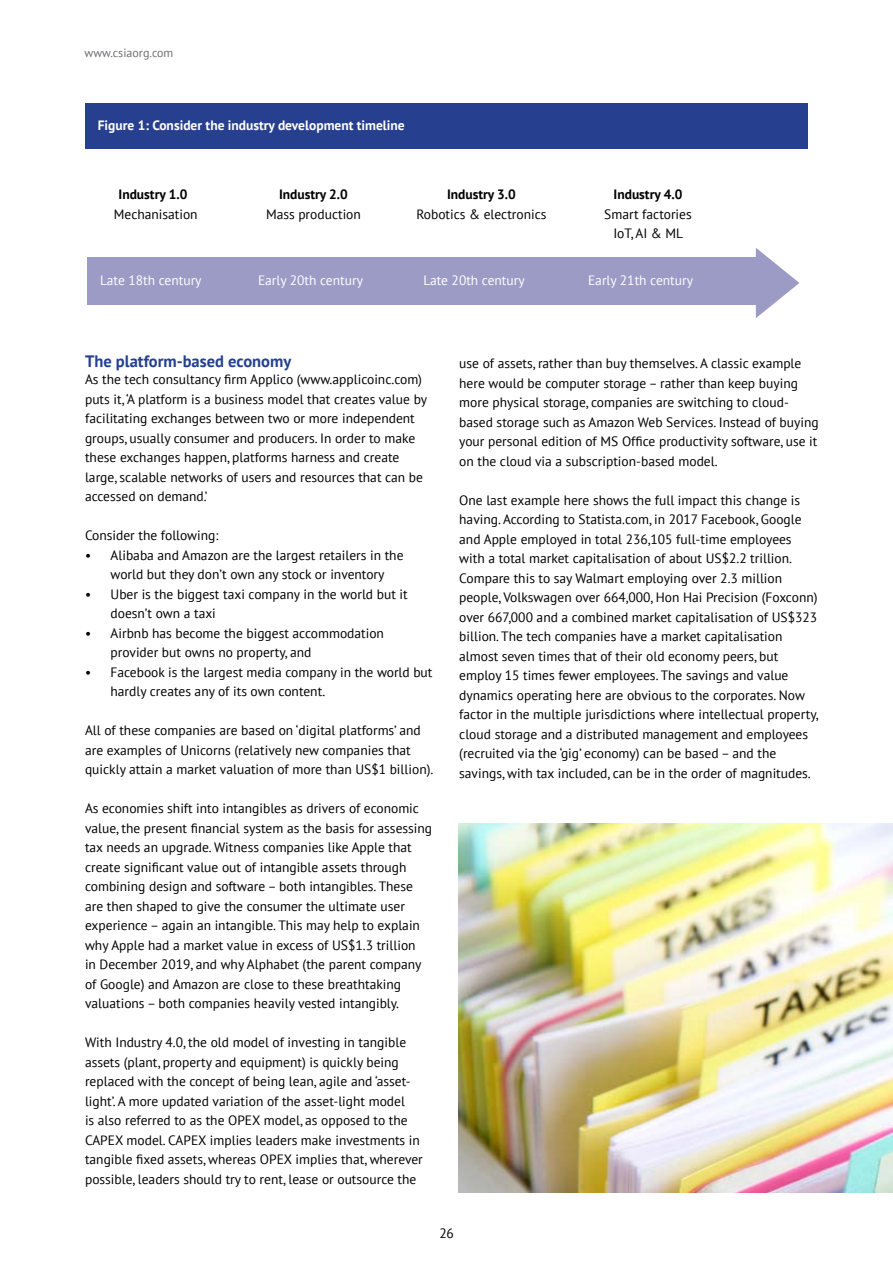
<style>
.page{position:relative;width:893px;height:1263px;background:#fff}
.page>*{position:absolute;margin:0;border:0;box-sizing:border-box;transform-origin:0 0}
.t1{font:700 16.5px "PT Sans";color:#25408f}
.t2{font:13.5px/19.5px "PT Sans";color:#000}
.t3{font:13.5px "PT Sans";color:#fff}
.t4{font:700 13.5px "PT Sans";color:#fff}
.t5{font:700 13.5px "PT Sans";color:#000}
.t6{font:12px "PT Sans";color:#6d6e71}
</style>
<div class="page">
<img style="left:458px;top:823px;width:435px;height:369px">
<div style="left:87px;top:257px;width:672px;height:48px;background:#9b9bc5"></div>
<svg style="left:756px;top:248px;width:43px;height:70px"></svg>
<div style="left:85px;top:103px;width:722px;height:46px;background:#26408f"></div>
<p class="t6" style="left:85px;top:46px;width:90px">www.csiaorg.com</p>
<p class="t4" style="left:98px;top:116px;width:308px">Figure 1: Consider the industry development timeline</p>
<p class="t5" style="left:119px;top:186px;width:70px">Industry 1.0</p>
<p class="t5" style="left:279px;top:186px;width:70px">Industry 2.0</p>
<p class="t5" style="left:447px;top:186px;width:70px">Industry 3.0</p>
<p class="t5" style="left:613px;top:186px;width:70px">Industry 4.0</p>
<p class="t2" style="left:114px;top:204px;width:85px">Mechanisation</p>
<p class="t2" style="left:266px;top:204px;width:96px">Mass production</p>
<p class="t2" style="left:416px;top:204px;width:132px">Robotics &amp; electronics</p>
<p class="t2" style="left:604px;top:204px;width:89px;text-align:center">Smart factories<br>IoT, AI &amp; ML</p>
<p class="t3" style="left:100px;top:272px;width:103px">Late 18th century</p>
<p class="t3" style="left:258px;top:272px;width:106px">Early 20th century</p>
<p class="t3" style="left:423px;top:272px;width:103px">Late 20th century</p>
<p class="t3" style="left:588px;top:272px;width:106px">Early 21th century</p>
<p class="t1" style="left:85px;top:351px;width:208px">The platform-based economy</p>
<p class="t2" style="left:85px;top:370px;width:344px">As the tech consultancy firm Applico (www.applicoinc.com) puts it, ‘A platform is a business model that creates value by facilitating exchanges between two or more independent groups, usually consumer and producers. In order to make these exchanges happen, platforms harness and create large, scalable networks of users and resources that can be accessed on demand.’</p>
<p class="t2" style="left:85px;top:526px;width:135px">Consider the following:</p>
<p class="t2" style="left:85px;top:545px;width:320px;text-align:center">• Alibaba and Amazon are the largest retailers in the world but they don’t own any stock or inventory</p>
<p class="t2" style="left:111px;top:584px;width:299px;text-indent:-26px">• Uber is the biggest taxi company in the world but it doesn’t own a taxi</p>
<p class="t2" style="left:111px;top:623px;width:275px;text-indent:-26px">• Airbnb has become the biggest accommodation provider but owns no property, and</p>
<p class="t2" style="left:111px;top:662px;width:323px;text-indent:-26px">• Facebook is the largest media company in the world but hardly creates any of its own content.</p>
<p class="t2" style="left:85px;top:720px;width:350px">All of these companies are based on ‘digital platforms’ and are examples of Unicorns (relatively new companies that quickly attain a market valuation of more than US$1 billion).</p>
<p class="t2" style="left:85px;top:798px;width:349px">As economies shift into intangibles as drivers of economic value, the present financial system as the basis for assessing tax needs an upgrade. Witness companies like Apple that create significant value out of intangible assets through combining design and software – both intangibles. These are then shaped to give the consumer the ultimate user experience – again an intangible. This may help to explain why Apple had a market value in excess of US$1.3 trillion<br>in December 2019, and why Alphabet (the parent company of Google) and Amazon are close to these breathtaking valuations – both companies heavily vested intangibly.</p>
<p class="t2" style="left:85px;top:1032px;width:339px">With Industry 4.0, the old model of investing in tangible assets (plant, property and equipment) is quickly being replaced with the concept of being lean, agile and ‘asset&shy;light’. A more updated variation of the asset-light model<br>is also referred to as the OPEX model, as opposed to the CAPEX model. CAPEX implies leaders make investments in tangible fixed assets, whereas OPEX implies that, wherever possible, leaders should try to rent, lease or outsource the</p>
<p class="t2" style="left:459px;top:353px;width:361px">use of assets, rather than buy themselves. A classic example here would be computer storage – rather than keep buying more physical storage, companies are switching to cloud&shy;based storage such as Amazon Web Services. Instead of buying your personal edition of MS Office productivity software, use it on the cloud via a subscription-based model.</p>
<p class="t2" style="left:459px;top:490px;width:361px">One last example here shows the full impact this change is having. According to Statista.com, in 2017 Facebook, Google and Apple employed in total 236,105 full-time employees with a total market capitalisation of about US$2.2 trillion.<br>Compare this to say Walmart employing over 2.3 million people, Volkswagen over 664,000, Hon Hai Precision (Foxconn) over 667,000 and a combined market capitalisation of US$323 billion. The tech companies have a market capitalisation almost seven times that of their old economy peers, but employ 15 times fewer employees. The savings and value dynamics operating here are obvious to the corporates. Now factor in the multiple jurisdictions where intellectual property, cloud storage and a distributed management and employees (recruited via the ‘gig’ economy) can be based – and the savings, with tax included, can be in the order of magnitudes.</p>
<p class="t2" style="left:440px;top:1223px;width:16px">26</p>
</div>
